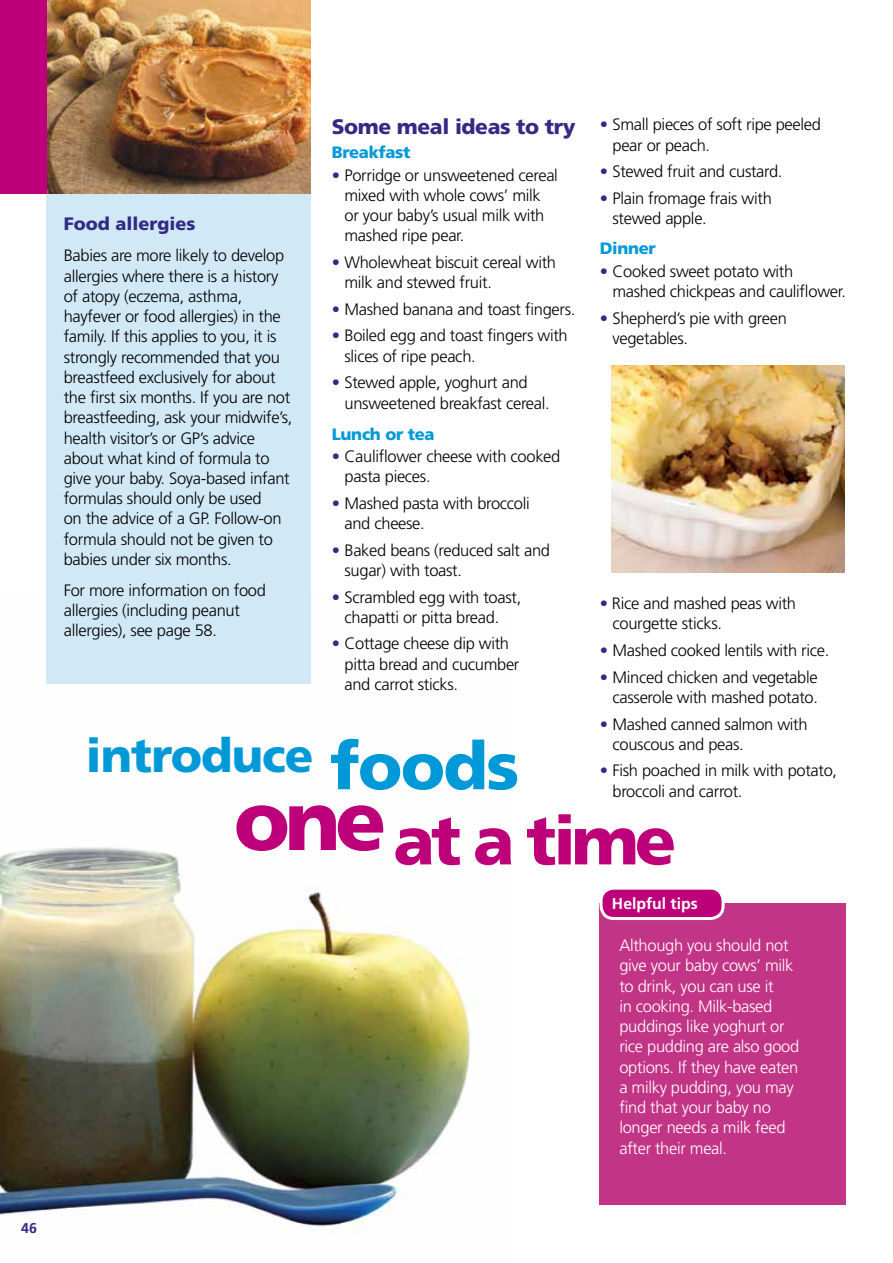
<style>
.page{position:relative;width:893px;height:1263px;background:#fff}
.page>*{position:absolute;margin:0;border:0;box-sizing:border-box;transform-origin:0 0}
.t1{font:900 67.95px "Frutiger";letter-spacing:-.06em;color:#bd007a}
.t2{font:900 66.3px "Frutiger";letter-spacing:-.025em;color:#0099d8}
.t3{font:900 47.1px "Frutiger";letter-spacing:-.02em;color:#0099d8}
.t4{font:900 21px "Frutiger";letter-spacing:-.02em;color:#332a86}
.t5{font:900 18px "Frutiger";color:#332a86}
.t6{font:300 16.5px/20.2px "Frutiger";letter-spacing:-.02em;color:#000}
.t7{font:300 16.5px/20.2px "Frutiger";letter-spacing:-.02em;color:#fff}
.t8{font:900 16.5px "Frutiger";letter-spacing:-.02em;color:#0099d8}
.t9{font:700 15.75px "Frutiger";color:#fff}
.t10{font:700 14.25px "Frutiger";color:#332a86}
.s1{color:#332a86}
</style>
<div class="page">
<img style="left:0;top:594px;width:477px;height:639px">
<div style="left:46px;top:0;width:264px;height:683px;background:#d1e8f6"></div>
<img style="left:47px;top:0;width:263px;height:193px">
<div style="left:600px;top:903px;width:246px;height:302px;background:#c23485"></div>
<div style="left:601px;top:888px;width:122px;height:30px;background:#bd007a;border-radius:13px"></div>
<div style="left:600px;top:887px;width:125px;height:33px;border:3px solid #fff;border-radius:13px"></div>
<img style="left:612px;top:366px;width:233px;height:206px">
<div style="left:0;top:0;width:47px;height:193px;background:#bd007a"></div>
<p class="t6" style="left:612px;top:114px;width:210px;text-indent:-13px"><span class="s1">•</span> Small pieces of soft ripe peeled pear or peach.</p>
<p class="t6" style="left:600px;top:161px;width:184px"><span class="s1">•</span> Stewed fruit and custard.</p>
<p class="t6" style="left:612px;top:188px;width:161px;text-indent:-13px"><span class="s1">•</span> Plain fromage frais with stewed apple.</p>
<p class="t8" style="left:600px;top:239px;width:58px">Dinner</p>
<p class="t6" style="left:612px;top:261px;width:235px;text-indent:-13px"><span class="s1">•</span> Cooked sweet potato with mashed chickpeas and cauliflower.</p>
<p class="t6" style="left:612px;top:308px;width:176px;text-indent:-13px"><span class="s1">•</span> Shepherd’s pie with green vegetables.</p>
<p class="t4" style="left:332px;top:114px;width:245px">Some meal ideas to try</p>
<p class="t8" style="left:332px;top:142px;width:80px">Breakfast</p>
<p class="t6" style="left:344px;top:165px;width:215px;text-indent:-13px"><span class="s1">•</span> Porridge or unsweetened cereal mixed with whole cows’ milk or your baby’s usual milk with mashed ripe pear.</p>
<p class="t6" style="left:344px;top:252px;width:213px;text-indent:-13px"><span class="s1">•</span> Wholewheat biscuit cereal with milk and stewed fruit.</p>
<p class="t6" style="left:332px;top:299px;width:245px"><span class="s1">•</span> Mashed banana and toast fingers.</p>
<p class="t6" style="left:344px;top:326px;width:225px;text-indent:-13px"><span class="s1">•</span> Boiled egg and toast fingers with slices of ripe peach.</p>
<p class="t6" style="left:344px;top:372px;width:207px;text-indent:-13px"><span class="s1">•</span> Stewed apple, yoghurt and unsweetened breakfast cereal.</p>
<p class="t8" style="left:332px;top:424px;width:104px">Lunch or tea</p>
<p class="t6" style="left:344px;top:446px;width:217px;text-indent:-13px"><span class="s1">•</span> Cauliflower cheese with cooked pasta pieces.</p>
<p class="t6" style="left:344px;top:493px;width:187px;text-indent:-13px"><span class="s1">•</span> Mashed pasta with broccoli and cheese.</p>
<p class="t6" style="left:344px;top:540px;width:207px;text-indent:-13px"><span class="s1">•</span> Baked beans (reduced salt and sugar) with toast.</p>
<p class="t6" style="left:332px;top:587px;width:191px;text-align:center"><span class="s1">•</span> Scrambled egg with toast, chapatti or pitta bread.</p>
<p class="t6" style="left:344px;top:633px;width:176px;text-indent:-13px"><span class="s1">•</span> Cottage cheese dip with pitta bread and cucumber and carrot sticks.</p>
<p class="t5" style="left:64px;top:213px;width:133px">Food allergies</p>
<p class="t6" style="left:64px;top:245px;width:230px">Babies are more likely to develop allergies where there is a history of atopy (eczema, asthma, hayfever or food allergies) in the family. If this applies to you, it is strongly recommended that you breastfeed exclusively for about the first six months. If you are not breastfeeding, ask your midwife’s, health visitor’s or GP’s advice about what kind of formula to give your baby. Soya-based infant formulas should only be used<br>on the advice of a GP. Follow-on formula should not be given to babies under six months.</p>
<p class="t6" style="left:64px;top:580px;width:204px">For more information on food allergies (including peanut allergies), see page 58.</p>
<p class="t6" style="left:612px;top:593px;width:185px;text-indent:-13px"><span class="s1">•</span> Rice and mashed peas with courgette sticks.</p>
<p class="t6" style="left:600px;top:640px;width:231px"><span class="s1">•</span> Mashed cooked lentils with rice.</p>
<p class="t6" style="left:600px;top:667px;width:220px;text-align:right"><span class="s1">•</span> Minced chicken and vegetable casserole with mashed potato.</p>
<p class="t6" style="left:612px;top:714px;width:197px;text-indent:-13px"><span class="s1">•</span> Mashed canned salmon with couscous and peas.</p>
<p class="t6" style="left:612px;top:760px;width:226px;text-indent:-13px"><span class="s1">•</span> Fish poached in milk with potato, broccoli and carrot.</p>
<h1 class="t1" style="left:234px;top:799px;width:444px"><sup>one</sup> at a time</h1>
<p class="t9" style="left:612px;top:894px;width:87px">Helpful tips</p>
<p class="t7" style="left:619px;top:935px;width:181px">Although you should not give your baby cows’ milk to drink, you can use it<br>in cooking. Milk-based puddings like yoghurt or rice pudding are also good options. If they have eaten a milky pudding, you may find that your baby no longer needs a milk feed after their meal.</p>
<h3 class="t3" style="left:86px;top:727px;width:229px">introduce</h3>
<h2 class="t2" style="left:330px;top:726px;width:191px">foods</h2>
<p class="t10" style="left:21px;top:1220px;width:17px">46</p>
</div>
